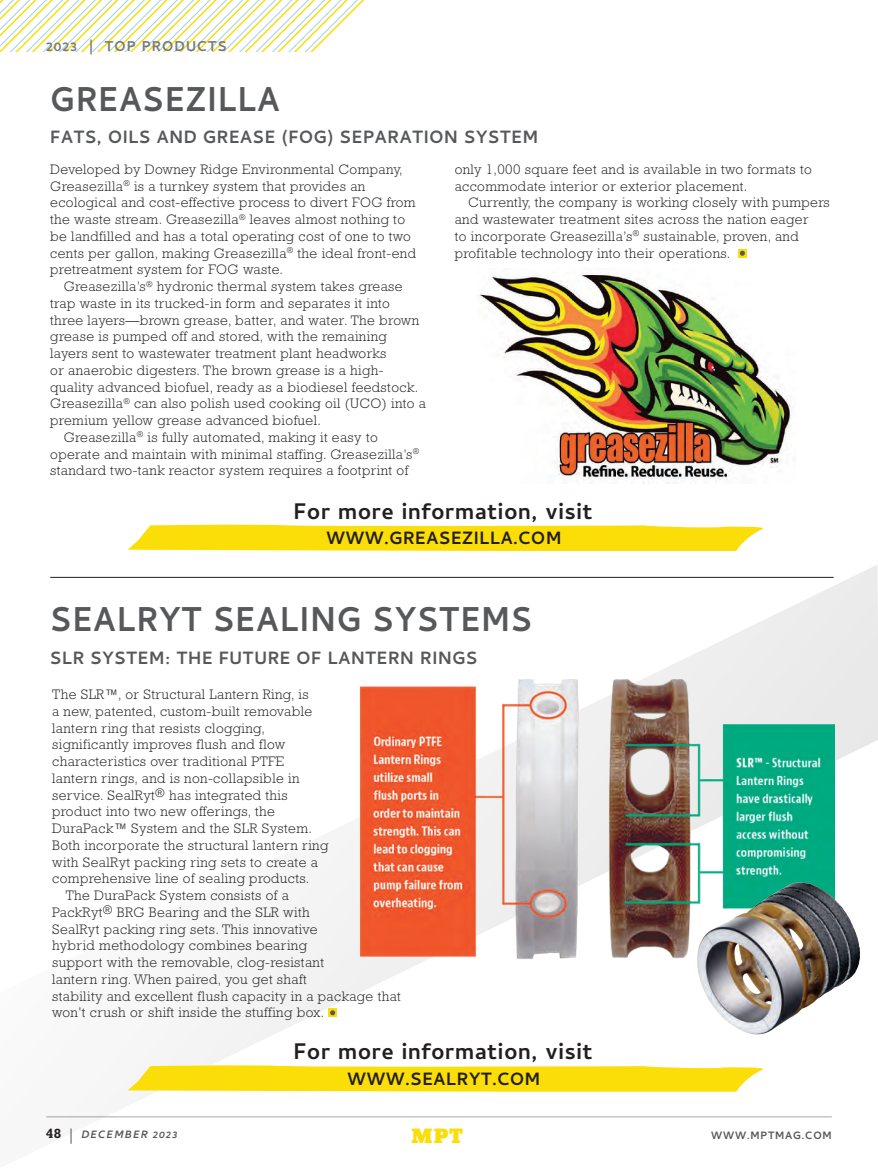
<style>
.page{position:relative;width:878px;height:1175px;background:#fff}
.page>*{position:absolute;margin:0;border:0;box-sizing:border-box;transform-origin:0 0}
.t1{font:700 43.5px "Cambay Devanagari";letter-spacing:.03em;color:#57585a;scale:.96 1}
.t2{font:700 28.5px "Cambay Devanagari";letter-spacing:.03em;color:#231f20}
.t3{font:700 22.5px "Cambay Devanagari";letter-spacing:.03em;color:#57585a}
.t4{font:700 22.5px "Cambay Devanagari";letter-spacing:.03em;color:#231f20}
.t5{font:18.15px "Bevan";color:#fbdd07}
.t6{font:700 18px "Cambay Devanagari";letter-spacing:.06em;color:#787a7d}
.t7{font:300 13.95px/16.8px "Rockwell Std";letter-spacing:.03em;color:#231f20}
.t8{font:italic 700 13.5px "Cambay Devanagari";letter-spacing:.06em;color:#57585a}
.t9{font:700 13.5px "Cambay Devanagari";letter-spacing:.06em;color:#57585a}
.s1{font-family:"Rockwell Std";font-style:normal;color:#231f20}
.s2{font-family:"Rockwell Std";font-weight:300;font-style:normal;font-size:16.8px;color:#231f20}
</style>
<div class="page">
<svg style="left:0;top:0;width:364px;height:51px"></svg>
<svg style="left:46px;top:565px;width:832px;height:553px"></svg>
<svg style="left:328px;top:1008px;width:9px;height:9px"></svg>
<svg style="left:330px;top:1010px;width:5px;height:5px"></svg>
<svg style="left:738px;top:249px;width:8px;height:9px"></svg>
<svg style="left:739px;top:251px;width:6px;height:5px"></svg>
<hr style="left:50px;top:577px;width:783px;height:1px;background:#231f20">
<svg style="left:128px;top:524px;width:635px;height:27px"></svg>
<svg style="left:128px;top:1064px;width:641px;height:27px"></svg>
<img style="left:344px;top:679px;width:490px;height:282px">
<img style="left:688px;top:876px;width:182px;height:168px">
<img style="left:479px;top:273px;width:315px;height:210px">
<p class="t6" style="left:46px;top:34px;width:182px">2023 | TOP PRODUCTS</p>
<h1 class="t1" style="left:51px;top:70px;width:240px">GREASEZILLA</h1>
<h3 class="t3" style="left:50px;top:122px;width:489px">FATS, OILS AND GREASE (FOG) SEPARATION SYSTEM</h3>
<p class="t7" style="left:50px;top:161px;width:367px">Developed by Downey Ridge Environmental Company, Greasezilla<sup>®</sup> is a turnkey system that provides an ecological and cost-effective process to divert FOG from the waste stream. Greasezilla<sup>®</sup> leaves almost nothing to be landfilled and has a total operating cost of one to two cents per gallon, making Greasezilla<sup>®</sup> the ideal front-end pretreatment system for FOG waste.</p>
<p class="t7" style="left:64px;top:278px;width:340px">Greasezilla’s<sup>®</sup> hydronic thermal system takes grease</p>
<p class="t7" style="left:50px;top:295px;width:341px">trap waste in its trucked-in form and separates it into</p>
<p class="t7" style="left:50px;top:311px;width:370px">three layers—brown grease, batter, and water. The brown</p>
<p class="t7" style="left:50px;top:328px;width:338px">grease is pumped off and stored, with the remaining</p>
<p class="t7" style="left:50px;top:345px;width:337px">layers sent to wastewater treatment plant headworks</p>
<p class="t7" style="left:50px;top:362px;width:335px">or anaerobic digesters. The brown grease is a high-</p>
<p class="t7" style="left:50px;top:378px;width:369px">quality advanced biofuel, ready as a biodiesel feedstock.</p>
<p class="t7" style="left:50px;top:395px;width:377px">Greasezilla<sup>®</sup> can also polish used cooking oil (UCO) into a</p>
<p class="t7" style="left:50px;top:412px;width:272px">premium yellow grease advanced biofuel.</p>
<p class="t7" style="left:64px;top:429px;width:315px">Greasezilla<sup>®</sup> is fully automated, making it easy to</p>
<p class="t7" style="left:50px;top:445px;width:371px">operate and maintain with minimal staffing. Greasezilla’s<sup>®</sup></p>
<p class="t7" style="left:50px;top:462px;width:359px">standard two-tank reactor system requires a footprint of</p>
<p class="t7" style="left:454px;top:161px;width:358px">only 1,000 square feet and is available in two formats to accommodate interior or exterior placement.</p>
<p class="t7" style="left:454px;top:194px;width:376px;text-indent:14px">Currently, the company is working closely with pumpers and wastewater treatment sites across the nation eager<br>to incorporate Greasezilla’s<sup>®</sup> sustainable, proven, and profitable technology into their operations.</p>
<h2 class="t2" style="left:293px;top:492px;width:300px">For more information, visit</h2>
<h3 class="t4" style="left:326px;top:523px;width:236px">WWW.GREASEZILLA.COM</h3>
<h1 class="t1" style="left:51px;top:591px;width:503px">SEALRYT SEALING SYSTEMS</h1>
<h3 class="t3" style="left:50px;top:643px;width:428px">SLR SYSTEM: THE FUTURE OF LANTERN RINGS</h3>
<p class="t7" style="left:52px;top:686px;width:258px">The SLR™, or Structural Lantern Ring, is</p>
<p class="t7" style="left:52px;top:702px;width:261px">a new, patented, custom-built removable</p>
<p class="t7" style="left:52px;top:719px;width:214px">lantern ring that resists clogging,</p>
<p class="t7" style="left:52px;top:736px;width:234px">significantly improves flush and flow</p>
<p class="t7" style="left:52px;top:753px;width:234px">characteristics over traditional PTFE</p>
<p class="t7" style="left:52px;top:769px;width:249px">lantern rings, and is non-collapsible in</p>
<p class="t7" style="left:52px;top:786px;width:237px">service. SealRyt<sup>®</sup> has integrated this</p>
<p class="t7" style="left:52px;top:803px;width:224px">product into two new offerings, the</p>
<p class="t7" style="left:52px;top:820px;width:261px">DuraPack™ System and the SLR System.</p>
<p class="t7" style="left:52px;top:836px;width:278px">Both incorporate the structural lantern ring</p>
<p class="t7" style="left:52px;top:853px;width:267px">with SealRyt packing ring sets to create a</p>
<p class="t7" style="left:52px;top:870px;width:259px">comprehensive line of sealing products.</p>
<p class="t7" style="left:66px;top:887px;width:225px">The DuraPack System consists of a</p>
<p class="t7" style="left:52px;top:903px;width:259px">PackRyt<sup>®</sup> BRG Bearing and the SLR with</p>
<p class="t7" style="left:52px;top:920px;width:267px">SealRyt packing ring sets. This innovative</p>
<p class="t7" style="left:52px;top:937px;width:256px">hybrid methodology combines bearing</p>
<p class="t7" style="left:52px;top:953px;width:273px">support with the removable, clog-resistant</p>
<p class="t7" style="left:52px;top:970px;width:256px">lantern ring. When paired, you get shaft</p>
<p class="t7" style="left:52px;top:987px;width:350px">stability and excellent flush capacity in a package that</p>
<p class="t7" style="left:52px;top:1004px;width:274px">won't crush or shift inside the stuffing box.</p>
<h2 class="t2" style="left:293px;top:1032px;width:300px">For more information, visit</h2>
<h3 class="t4" style="left:347px;top:1064px;width:194px">WWW.SEALRYT.COM</h3>
<p class="t8" style="left:46px;top:1125px;width:133px"><span class="s1">48</span> <span class="s2">|</span> DECEMBER 2023</p>
<h3 class="t5" style="left:411px;top:1121px;width:53px">MPT</h3>
<p class="t9" style="left:711px;top:1126px;width:122px">WWW.MPTMAG.COM</p>
</div>
